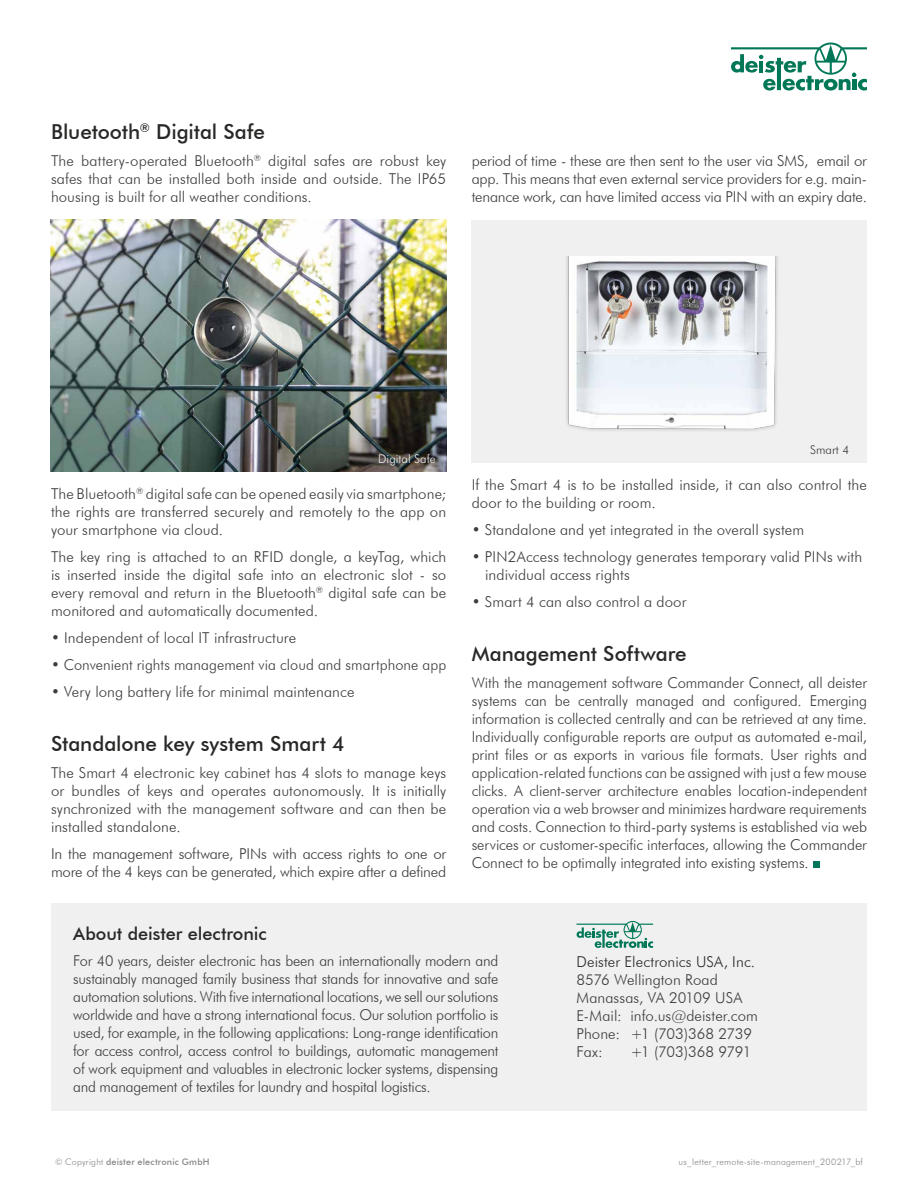
<style>
.page{position:relative;width:918px;height:1188px;background:#fff}
.page>*{position:absolute;margin:0;border:0;box-sizing:border-box;transform-origin:0 0}
.t1{font:500 20.7px "Futura BT";color:#282827}
.t2{font:500 18px "Futura BT";letter-spacing:-.005em;color:#282827}
.t3{font:300 15px/18px "Futura BT";color:#3c3c3b;text-align:justify}
.t4{font:300 15px "Futura BT";letter-spacing:.005em;color:#282827}
.t5{font:300 15px "Futura BT";letter-spacing:-.02em;color:#3c3c3b}
.t6{font:300 12px "Futura BT";color:#f0f0f0}
.t7{font:300 12px "Futura BT";color:#3c3c3b}
.t8{font:300 9px "Futura BT";letter-spacing:.02em;color:#878787}
.t9{font:500 9px "Futura BT";letter-spacing:.025em;color:#878787}
.s1{font-weight:300}
</style>
<div class="page">
<div style="left:472px;top:220px;width:395px;height:243px;background:#f0f0f0"></div>
<img style="left:566px;top:256px;width:212px;height:175px">
<img style="left:51px;top:220px;width:395px;height:252px">
<div style="left:813px;top:861px;width:7px;height:7px;background:#007858"></div>
<div style="left:51px;top:904px;width:816px;height:207px;background:#f0f0f0"></div>
<svg style="left:577px;top:921px;width:76px;height:27px"></svg>
<svg style="left:731px;top:43px;width:136px;height:48px"></svg>
<h1 class="t1" style="left:51px;top:119px;width:215px">Bluetooth<sup>®</sup> Digital Safe</h1>
<p class="t3" style="left:51px;top:151px;width:397px">The battery-operated Bluetooth<sup>®</sup> digital safes are robust key safes that can be installed both inside and outside. The IP65 housing is built for all weather conditions.</p>
<p class="t3" style="left:472px;top:151px;width:397px">period of time - these are then sent to the user via SMS, email or app. This means that even external service providers for e.g. main&shy;tenance work, can have limited access via PIN with an expiry date.</p>
<p class="t6" style="left:378px;top:451px;width:59px">Digital Safe</p>
<p class="t3" style="left:51px;top:484px;width:397px">The Bluetooth<sup>®</sup> digital safe can be opened easily via smartphone; the rights are transferred securely and remotely to the app on your smartphone via cloud.</p>
<p class="t3" style="left:51px;top:547px;width:397px">The key ring is attached to an RFID dongle, a keyTag, which is inserted inside the digital safe into an electronic slot - so every removal and return in the Bluetooth<sup>®</sup> digital safe can be monitored and automatically documented.</p>
<p class="t3" style="left:51px;top:628px;width:247px">• Independent of local IT infrastructure</p>
<p class="t3" style="left:51px;top:655px;width:397px">• Convenient rights management via cloud and smartphone app</p>
<p class="t3" style="left:51px;top:682px;width:305px">• Very long battery life for minimal maintenance</p>
<h1 class="t1" style="left:51px;top:731px;width:295px">Standalone key system Smart 4</h1>
<p class="t3" style="left:51px;top:763px;width:397px">The Smart 4 electronic key cabinet has 4 slots to manage keys or bundles of keys and operates autonomously. It is initially synchronized with the management software and can then be installed standalone.</p>
<p class="t3" style="left:51px;top:844px;width:397px">In the management software, PINs with access rights to one or more of the 4 keys can be generated, which expire after a defined</p>
<p class="t7" style="left:810px;top:442px;width:41px">Smart 4</p>
<p class="t3" style="left:472px;top:475px;width:397px">If the Smart 4 is to be installed inside, it can also control the door to the building or room.</p>
<p class="t3" style="left:472px;top:520px;width:334px">• Standalone and yet integrated in the overall system</p>
<p class="t3" style="left:485px;top:547px;width:379px;text-indent:-14px">• PIN2Access technology generates temporary valid PINs with individual access rights</p>
<p class="t3" style="left:472px;top:592px;width:216px">• Smart 4 can also control a door</p>
<h1 class="t1" style="left:472px;top:641px;width:216px">Management Software</h1>
<p class="t3" style="left:472px;top:673px;width:397px">With the management software Commander Connect, all deister systems can be centrally managed and configured. Emerging information is collected centrally and can be retrieved at any time.<br>Individually configurable reports are output as automated e-mail, print files or as exports in various file formats. User rights and application-related functions can be assigned with just a few mouse clicks. A client-server architecture enables location-independent operation via a web browser and minimizes hardware requirements and costs. Connection to third-party systems is established via web services or customer-specific interfaces, allowing the Commander Connect to be optimally integrated into existing systems.</p>
<p class="t2" style="left:73px;top:922px;width:195px">About deister electronic</p>
<p class="t3" style="left:73px;top:952px;width:427px">For 40 years, deister electronic has been an internationally modern and sustainably managed family business that stands for innovative and safe automation solutions. With five international locations, we sell our solutions worldwide and have a strong international focus. Our solution portfolio is used, for example, in the following applications: Long-range identification for access control, access control to buildings, automatic management of work equipment and valuables in electronic locker systems, dispensing and management of textiles for laundry and hospital logistics.</p>
<p class="t4" style="left:577px;top:952px;width:180px">Deister Electronics USA, Inc.</p>
<p class="t3" style="left:577px;top:970px;width:183px;text-align:left">8576 Wellington Road<br>Manassas, VA 20109 USA<br>E-Mail: info.us@deister.com<br>Phone: +1 (703)368 2739<br>Fax:</p>
<p class="t5" style="left:631px;top:1042px;width:122px">+1 (703)368 9791</p>
<p class="t9" style="left:55px;top:1156px;width:156px"><span class="s1">© Copyright</span> deister electronic GmbH</p>
<p class="t8" style="left:679px;top:1156px;width:186px">us_letter_remote-site-management_200217_bf</p>
</div>
